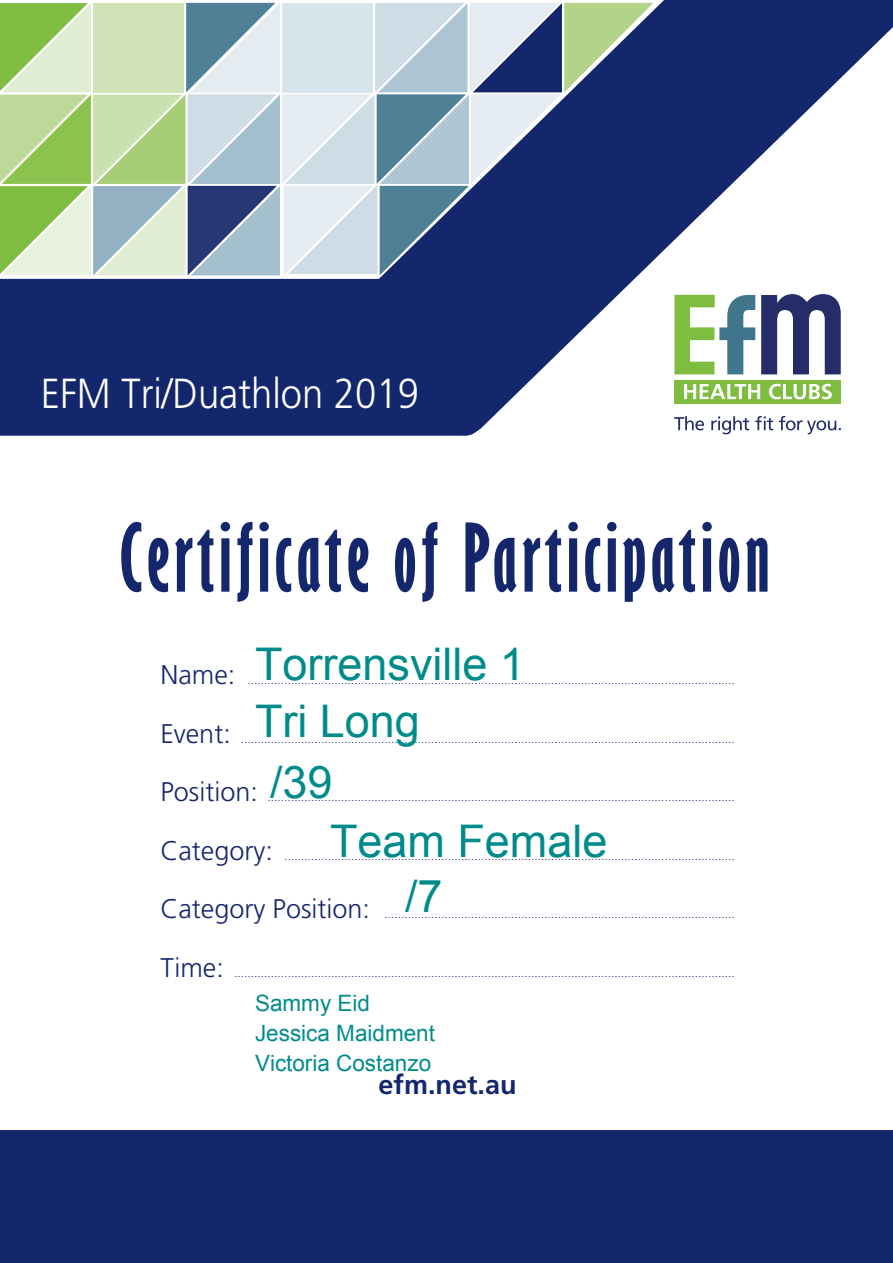
<style>
.page{position:relative;width:893px;height:1263px;background:#fff}
.page>*{position:absolute;margin:0;border:0;box-sizing:border-box;transform-origin:0 0}
.t1{font:700 extra-condensed 87px "Gill Sans";letter-spacing:.055em;color:#15276c}
.t2{font:45px "Arial";color:#008b8b}
.t3{font:300 42px "Frutiger LT Pro";color:#fff;scale:.91 1}
.t4{font:300 27px "Frutiger";color:#15276c}
.t5{font:700 27px "Frutiger";color:#15276c}
.t6{font:22.5px/30px "Arial";color:#008b8b}
.t7{font:300 12px "Frutiger";color:#15276c}
</style>
<div class="page">
<div style="left:0;top:1130px;width:893px;height:133px;background:#15276c"></div>
<svg style="left:0;top:3px;width:312px;height:272px;background:#b4cdb2"></svg>
<div style="left:0;top:279px;width:470px;height:157px;background:#15276c"></div>
<svg style="left:312px;top:0;width:581px;height:435px"></svg>
<div style="left:674px;top:380px;width:167px;height:23px;background:#7fbd41"></div>
<svg style="left:761px;top:294px;width:80px;height:80px"></svg>
<svg style="left:674px;top:295px;width:81px;height:79px"></svg>
<svg style="left:684px;top:384px;width:148px;height:15px"></svg>
<svg style="left:674px;top:416px;width:167px;height:18px"></svg>
<h3 class="t3" style="left:41px;top:369px;width:417px">EFM Tri/Duathlon 2019</h3>
<h1 class="t1" style="left:120px;top:505px;width:651px">Certificate of Participation</h1>
<h3 class="t4" style="left:160px;top:660px;width:77px">Name:</h3>
<h2 class="t2" style="left:255px;top:639px;width:271px">Torrensville 1</h2>
<p class="t7" style="left:248px;top:673px;width:489px">..................................................................................................................................................</p>
<h2 class="t2" style="left:255px;top:696px;width:166px">Tri Long</h2>
<h3 class="t4" style="left:160px;top:718px;width:72px">Event:</h3>
<p class="t7" style="left:241px;top:732px;width:495px">....................................................................................................................................................</p>
<h3 class="t4" style="left:160px;top:777px;width:99px">Position:</h3>
<p class="t7" style="left:268px;top:790px;width:469px">............................................................................................................................................</p>
<h3 class="t4" style="left:160px;top:835px;width:114px">Category:</h3>
<h2 class="t2" style="left:270px;top:758px;width:64px">/39</h2>
<h2 class="t2" style="left:330px;top:816px;width:279px">Team Female</h2>
<p class="t7" style="left:284px;top:849px;width:452px">.......................................................................................................................................</p>
<h3 class="t4" style="left:160px;top:894px;width:211px">Category Position:</h3>
<h2 class="t2" style="left:405px;top:872px;width:39px">/7</h2>
<p class="t7" style="left:384px;top:907px;width:352px">.........................................................................................................</p>
<h3 class="t4" style="left:160px;top:952px;width:65px">Time:</h3>
<p class="t7" style="left:234px;top:966px;width:502px">......................................................................................................................................................</p>
<h3 class="t6" style="left:255px;top:988px;width:181px">Sammy Eid<br>Jessica Maidment<br>Victoria Costanzo</h3>
<h3 class="t5" style="left:378px;top:1068px;width:140px">efm.net.au</h3>
</div>
